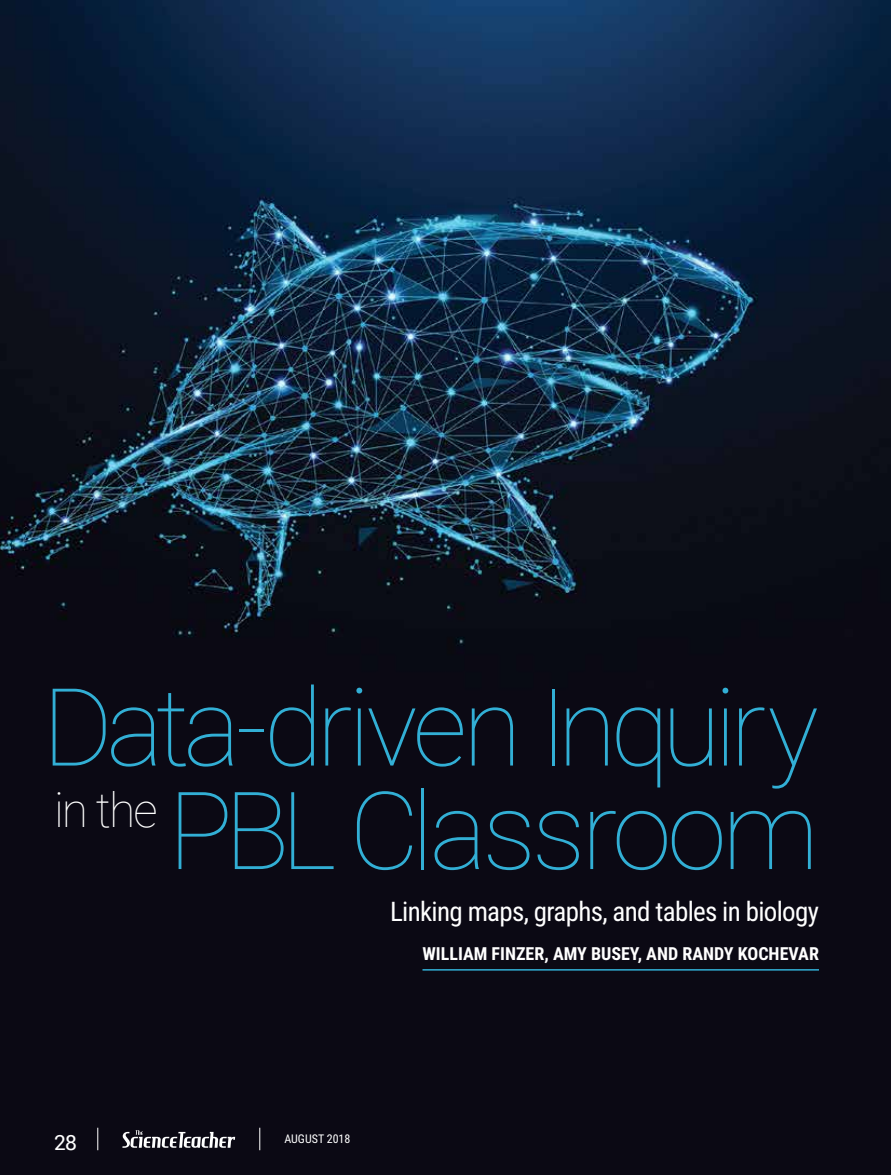
<style>
.page{position:relative;width:891px;height:1175px;background:#fff}
.page>*{position:absolute;margin:0;border:0;box-sizing:border-box;transform-origin:0 0}
.t1{font:100 108px "Roboto";letter-spacing:-.055em;color:#32afd5}
.t2{font:100 48px "Roboto";color:#fff}
.t3{font:27px "Roboto Condensed";letter-spacing:-.025em;color:#fff}
.t4{font:21px "Roboto";color:#fff}
.t5{font:700 18px "Roboto Condensed";color:#fff}
.t6{font:12px "Roboto Condensed";color:#fff}
</style>
<div class="page">
<img style="left:0;top:0;width:891px;height:1174px">
<hr style="left:422px;top:969px;width:397px;height:1px;background:#32afd5">
<svg style="left:122px;top:1130px;width:113px;height:17px"></svg>
<svg style="left:97px;top:1127px;width:1px;height:23px"></svg>
<svg style="left:259px;top:1127px;width:1px;height:23px"></svg>
<h1 class="t1" style="left:42px;top:651px;width:778px">Data-driven Inquiry</h1>
<h2 class="t2" style="left:54px;top:776px;width:105px">in the</h2>
<h1 class="t1" style="left:168px;top:755px;width:652px">PBL Classroom</h1>
<h3 class="t3" style="left:390px;top:892px;width:430px">Linking maps, graphs, and tables in biology</h3>
<p class="t5" style="left:422px;top:941px;width:398px">WILLIAM FINZER, AMY BUSEY, AND RANDY KOCHEVAR</p>
<p class="t4" style="left:54px;top:1127px;width:25px">28</p>
<p class="t6" style="left:284px;top:1130px;width:68px">AUGUST 2018</p>
</div>
